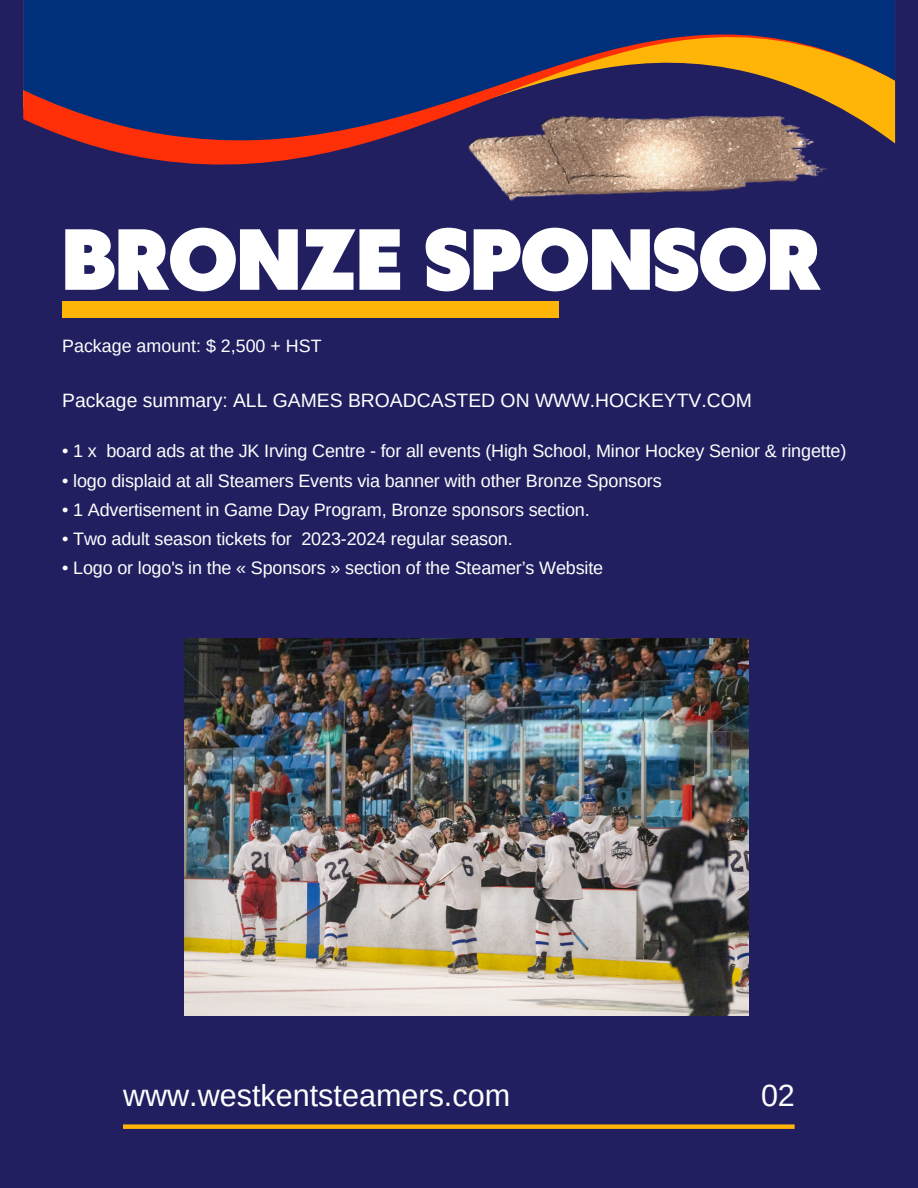
<style>
.page{position:relative;width:918px;height:1188px;background:#211f60}
.page>*{position:absolute;margin:0;border:0;box-sizing:border-box;transform-origin:0 0}
.t1{font:900 81.15px "Klein Text";color:#fff}
.t2{font:30.6px "Arimo";color:#fff}
.t3{font:19.35px "Arimo";color:#fff}
.t4{font:18px "Arimo";letter-spacing:-.01em;color:#fff}
.t5{font:17.85px "Arimo";color:#fff}
</style>
<div class="page">
<svg style="left:23px;top:0;width:872px;height:165px;background:#343961"></svg>
<div style="left:123px;top:1124px;width:672px;height:5px;background:#ffb508"></div>
<div style="left:62px;top:301px;width:497px;height:17px;background:#ffb508"></div>
<img style="left:467px;top:92px;width:366px;height:109px">
<img style="left:184px;top:638px;width:565px;height:377px">
<p class="t1" style="left:62px;top:219px;width:760px">BRONZE SPONSOR</p>
<p class="t5" style="left:62px;top:336px;width:261px">Package amount: $ 2,500 + HST</p>
<p class="t3" style="left:62px;top:389px;width:691px">Package summary: ALL GAMES BROADCASTED ON WWW.HOCKEYTV.COM</p>
<p class="t4" style="left:62px;top:441px;width:786px">• 1 x board ads at the JK Irving Centre - for all events (High School, Minor Hockey Senior &amp; ringette)</p>
<p class="t4" style="left:62px;top:470px;width:601px">• logo displaid at all Steamers Events via banner with other Bronze Sponsors</p>
<p class="t4" style="left:62px;top:500px;width:529px">• 1 Advertisement in Game Day Program, Bronze sponsors section.</p>
<p class="t4" style="left:62px;top:529px;width:452px">• Two adult season tickets for 2023-2024 regular season.</p>
<p class="t4" style="left:62px;top:558px;width:543px">• Logo or logo's in the « Sponsors » section of the Steamer’s Website</p>
<p class="t2" style="left:123px;top:1078px;width:389px">www.westkentsteamers.com</p>
<p class="t2" style="left:761px;top:1078px;width:35px">02</p>
</div>
